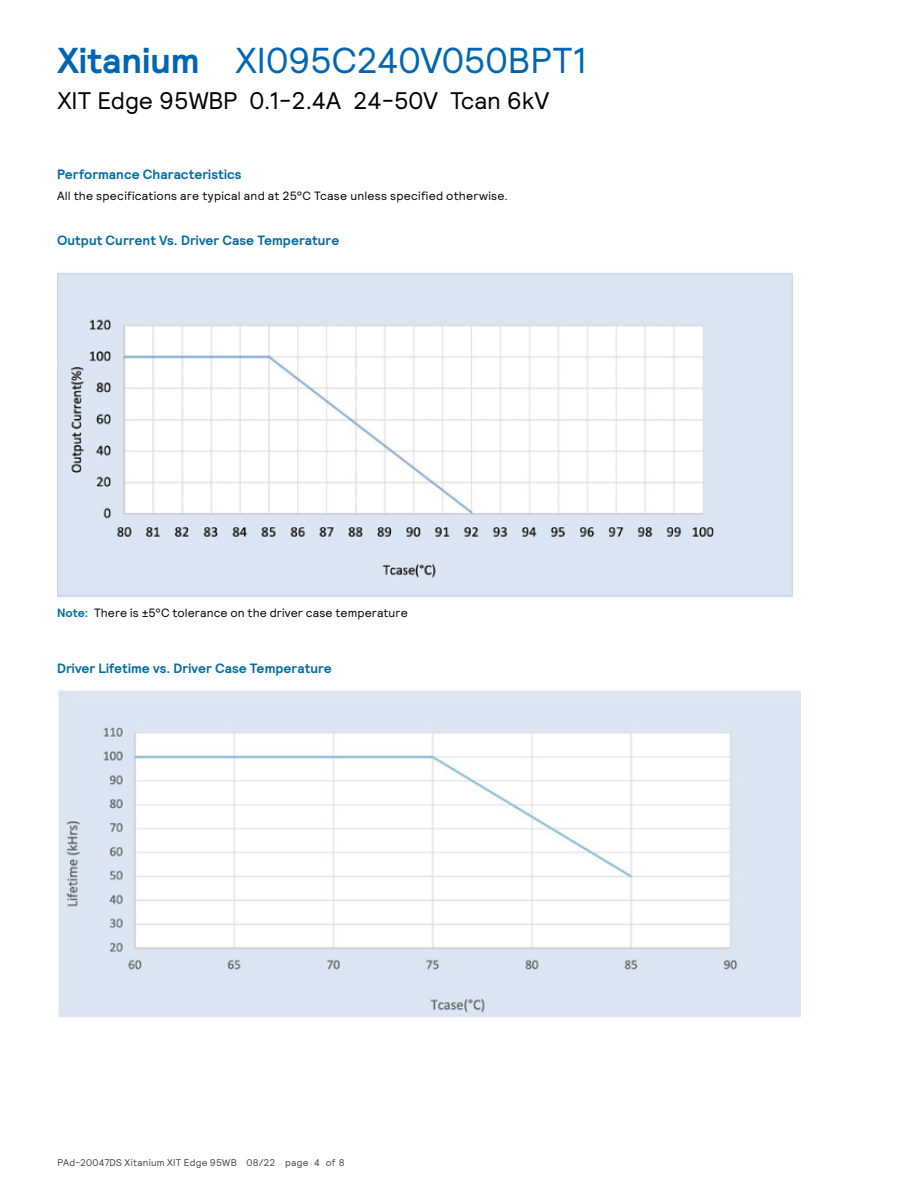
<style>
.page{position:relative;width:918px;height:1188px;background:#fff}
.page>*{position:absolute;margin:0;border:0;box-sizing:border-box;transform-origin:0 0}
.t1{font:36px "Signify Relative";letter-spacing:-.005em;color:#0066b3}
.t2{font:24px "Signify Relative";letter-spacing:-.005em;color:#000}
.t3{font:700 13.5px "Signify Relative";color:#006ba3}
.t4{font:12px "Signify Relative";letter-spacing:.015em;color:#000}
.t5{font:9.75px "Signify Relative";letter-spacing:.025em;color:#464547}
.s1{font-weight:700}
.s2{font-weight:700;color:#006ba3}
</style>
<div class="page">
<img style="left:57px;top:272px;width:735px;height:326px">
<img style="left:58px;top:690px;width:743px;height:328px">
<h1 class="t1" style="left:57px;top:37px;width:531px"><span class="s1">Xitanium</span> XI095C240V050BPT1</h1>
<h2 class="t2" style="left:57px;top:85px;width:494px">XIT Edge 95WBP 0.1-2.4A 24-50V Tcan 6kV</h2>
<p class="t3" style="left:57px;top:165px;width:186px">Performance Characteristics</p>
<p class="t4" style="left:57px;top:188px;width:453px">All the specifications are typical and at 25°C Tcase unless specified otherwise.</p>
<p class="t3" style="left:57px;top:231px;width:284px">Output Current Vs. Driver Case Temperature</p>
<p class="t4" style="left:57px;top:605px;width:352px"><span class="s2">Note:</span> There is ±5°C tolerance on the driver case temperature</p>
<p class="t3" style="left:57px;top:660px;width:276px">Driver Lifetime vs. Driver Case Temperature</p>
<p class="t5" style="left:57px;top:1156px;width:289px">PAd-20047DS Xitanium XIT Edge 95WB 08/22 page 4 of 8</p>
</div>
